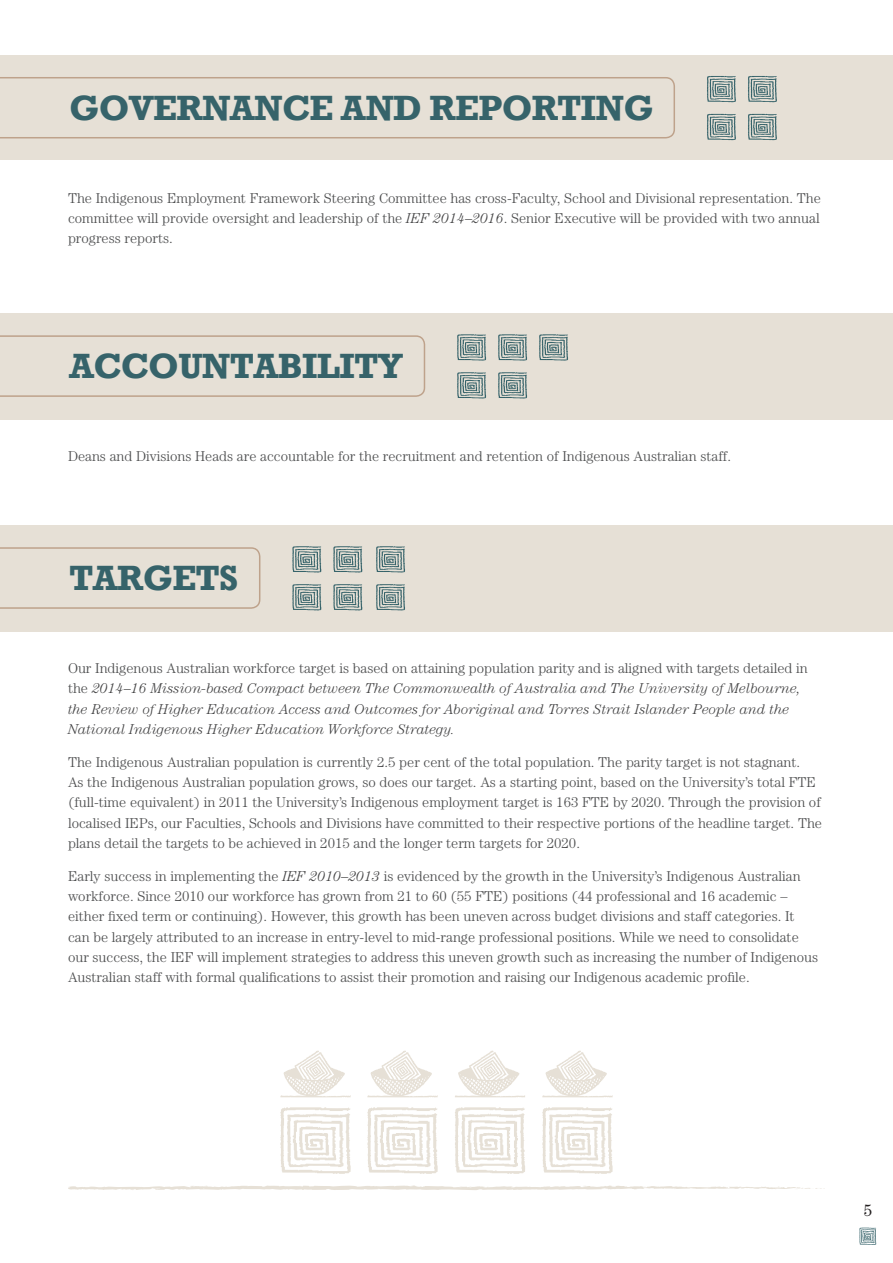
<style>
.page{position:relative;width:893px;height:1263px;background:#fff}
.page>*{position:absolute;margin:0;border:0;box-sizing:border-box;transform-origin:0 0}
.t1{font:700 36px "Rockwell";letter-spacing:-.02em;color:#36636a}
.t2{font:16.5px "Century Std";color:#231f20}
.t3{font:300 14.25px/20.2px "Century Std";color:#4b4c4d}
.t4{font:italic 300 14.25px/20.2px "Century Std";color:#3e3e3f}
.s1{font-style:italic;color:#3e3e3f}
.s2{font-style:normal;color:#4b4c4d}
</style>
<div class="page">
<svg style="left:859px;top:1227px;width:17px;height:18px"></svg>
<div style="left:0;top:55px;width:893px;height:105px;background:#e6e0d6"></div>
<div style="left:0;top:313px;width:893px;height:107px;background:#e6e0d6"></div>
<div style="left:0;top:525px;width:893px;height:106px;background:#e6e0d6"></div>
<svg style="left:68px;top:1185px;width:757px;height:5px"></svg>
<svg style="left:455px;top:1050px;width:70px;height:48px"></svg>
<svg style="left:542px;top:1050px;width:71px;height:48px"></svg>
<svg style="left:367px;top:1050px;width:71px;height:48px"></svg>
<svg style="left:280px;top:1050px;width:71px;height:48px"></svg>
<svg style="left:455px;top:1107px;width:70px;height:67px"></svg>
<svg style="left:542px;top:1107px;width:71px;height:67px"></svg>
<svg style="left:367px;top:1107px;width:71px;height:67px"></svg>
<svg style="left:280px;top:1107px;width:71px;height:67px"></svg>
<svg style="left:0;top:77px;width:675px;height:61px"></svg>
<svg style="left:0;top:335px;width:425px;height:62px"></svg>
<svg style="left:0;top:547px;width:260px;height:62px"></svg>
<svg style="left:707px;top:76px;width:29px;height:26px"></svg>
<svg style="left:457px;top:334px;width:29px;height:27px"></svg>
<svg style="left:292px;top:546px;width:29px;height:26px"></svg>
<svg style="left:707px;top:114px;width:29px;height:26px"></svg>
<svg style="left:457px;top:372px;width:29px;height:26px"></svg>
<svg style="left:292px;top:584px;width:29px;height:26px"></svg>
<svg style="left:748px;top:76px;width:29px;height:26px"></svg>
<svg style="left:498px;top:334px;width:29px;height:27px"></svg>
<svg style="left:333px;top:546px;width:29px;height:26px"></svg>
<svg style="left:376px;top:546px;width:29px;height:26px"></svg>
<svg style="left:539px;top:334px;width:29px;height:27px"></svg>
<svg style="left:748px;top:114px;width:29px;height:26px"></svg>
<svg style="left:498px;top:372px;width:29px;height:26px"></svg>
<svg style="left:333px;top:584px;width:29px;height:26px"></svg>
<svg style="left:376px;top:584px;width:29px;height:26px"></svg>
<h1 class="t1" style="left:69px;top:86px;width:586px">GOVERNANCE AND REPORTING</h1>
<p class="t3" style="left:68px;top:188px;width:754px;text-align:justify">The Indigenous Employment Framework Steering Committee has cross-Faculty, School and Divisional representation. The committee will provide oversight and leadership of the <span class="s1">IEF 2014–2016</span>. Senior Executive will be provided with two annual progress reports.</p>
<h1 class="t1" style="left:69px;top:345px;width:335px">ACCOUNTABILITY</h1>
<p class="t3" style="left:68px;top:446px;width:664px">Deans and Divisions Heads are accountable for the recruitment and retention of Indigenous Australian staff.</p>
<h1 class="t1" style="left:69px;top:556px;width:171px">TARGETS</h1>
<p class="t4" style="left:68px;top:658px;width:741px"><span class="s2">Our Indigenous Australian workforce target is based on attaining population parity and is aligned with targets detailed in the</span> 2014–16 Mission-based Compact between The Commonwealth of Australia and The University of Melbourne, the Review of Higher Education Access and Outcomes for Aboriginal and Torres Strait Islander People and the National Indigenous Higher Education Workforce Strategy.</p>
<p class="t3" style="left:68px;top:752px;width:755px">The Indigenous Australian population is currently 2.5 per cent of the total population. The parity target is not stagnant.<br>As the Indigenous Australian population grows, so does our target. As a starting point, based on the University’s total FTE (full-time equivalent) in 2011 the University’s Indigenous employment target is 163 FTE by 2020. Through the provision of localised IEPs, our Faculties, Schools and Divisions have committed to their respective portions of the headline target. The plans detail the targets to be achieved in 2015 and the longer term targets for 2020.</p>
<p class="t3" style="left:68px;top:866px;width:752px">Early success in implementing the <span class="s1">IEF 2010–2013</span> is evidenced by the growth in the University’s Indigenous Australian workforce. Since 2010 our workforce has grown from 21 to 60 (55 FTE) positions (44 professional and 16 academic – either fixed term or continuing). However, this growth has been uneven across budget divisions and staff categories. It can be largely attributed to an increase in entry-level to mid-range professional positions. While we need to consolidate our success, the IEF will implement strategies to address this uneven growth such as increasing the number of Indigenous Australian staff with formal qualifications to assist their promotion and raising our Indigenous academic profile.</p>
<p class="t2" style="left:864px;top:1200px;width:10px">5</p>
</div>
